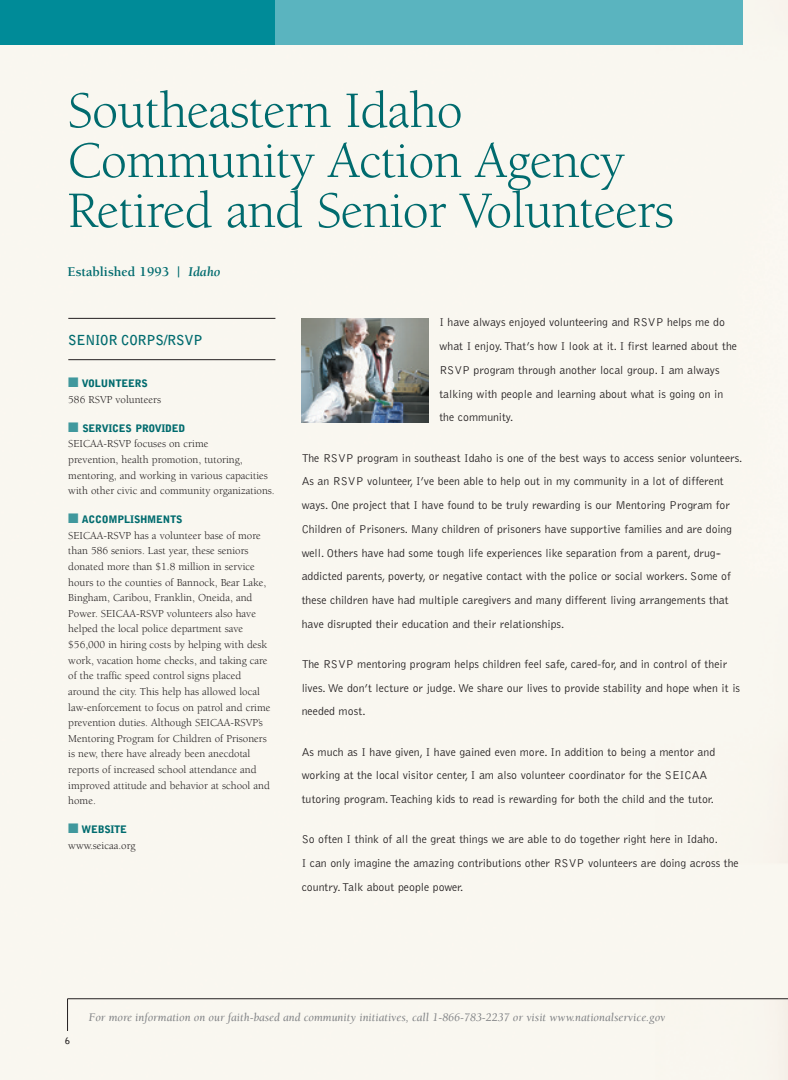
<style>
.page{position:relative;width:788px;height:1080px;background:#f9f7f0}
.page>*{position:absolute;margin:0;border:0;box-sizing:border-box;transform-origin:0 0}
.t1{font:52.5px/50px "Berkeley";letter-spacing:-.015em;color:#006b6e}
.t2{font:700 13.75px "Berkeley";color:#006b6e}
.t3{font:700 13.75px "Bell Gothic";letter-spacing:-.015em;color:#006b6e}
.t4{font:italic 11.88px "Berkeley";color:#808285}
.t5{font:300 11.75px/23.8px "Bell Gothic";color:#231f20}
.t6{font:11px/15.6px "Berkeley";color:#231f20}
.t7{font:900 10.25px "Bell Gothic";letter-spacing:-.02em;color:#006b6e}
.t8{font:700 8.75px "Bell Gothic";color:#231f20}
.s1{font-style:italic}
.s2{color:#40989d}
</style>
<div class="page">
<div style="left:275px;top:0;width:467px;height:45px;background:#5ab4bf"></div>
<div style="left:0;top:0;width:275px;height:45px;background:#008b98"></div>
<hr style="left:67px;top:999px;width:1px;height:32px;background:#231f20">
<hr style="left:68px;top:318px;width:207px;height:1px;background:#231f20">
<hr style="left:68px;top:359px;width:207px;height:1px;background:#231f20">
<hr style="left:68px;top:998px;width:720px;height:1px;background:#231f20">
<img style="left:302px;top:318px;width:126px;height:104px">
<h1 class="t1" style="left:68px;top:90px;width:607px">Southeastern Idaho<br>Community Action Agency<br>Retired and Senior Volunteers</h1>
<p class="t2" style="left:68px;top:266px;width:154px">Established 1993 | <span class="s1">Idaho</span></p>
<p class="t3" style="left:68px;top:335px;width:136px">SENIOR CORPS/RSVP</p>
<p class="t7" style="left:68px;top:380px;width:81px"><span class="s2">■</span> VOLUNTEERS</p>
<p class="t6" style="left:68px;top:393px;width:94px">586 RSVP volunteers</p>
<p class="t7" style="left:68px;top:424px;width:119px"><span class="s2">■</span> SERVICES PROVIDED</p>
<p class="t6" style="left:68px;top:437px;width:208px">SEICAA-RSVP focuses on crime<br>prevention, health promotion, tutoring, mentoring, and working in various capacities with other civic and community organizations.</p>
<p class="t7" style="left:68px;top:516px;width:116px"><span class="s2">■</span> ACCOMPLISHMENTS</p>
<p class="t6" style="left:68px;top:528px;width:203px">SEICAA-RSVP has a volunteer base of more than 586 seniors. Last year, these seniors donated more than $1.8 million in service hours to the counties of Bannock, Bear Lake, Bingham, Caribou, Franklin, Oneida, and Power. SEICAA-RSVP volunteers also have helped the local police department save $56,000 in hiring costs by helping with desk work, vacation home checks, and taking care of the traffic speed control signs placed around the city. This help has allowed local law-enforcement to focus on patrol and crime prevention duties. Although SEICAA-RSVP’s Mentoring Program for Children of Prisoners is new, there have already been anecdotal reports of increased school attendance and improved attitude and behavior at school and home.</p>
<p class="t7" style="left:68px;top:826px;width:60px"><span class="s2">■</span> WEBSITE</p>
<p class="t6" style="left:68px;top:838px;width:69px">www.seicaa.org</p>
<p class="t5" style="left:439px;top:311px;width:299px">I have always enjoyed volunteering and RSVP helps me do what I enjoy.That’s how I look at it. I first learned about the RSVP program through another local group. I am always talking with people and learning about what is going on in the community.</p>
<p class="t5" style="left:301px;top:446px;width:442px">The RSVP program in southeast Idaho is one of the best ways to access senior volunteers.<br>As an RSVP volunteer, I’ve been able to help out in my community in a lot of different ways. One project that I have found to be truly rewarding is our Mentoring Program for Children of Prisoners. Many children of prisoners have supportive families and are doing well. Others have had some tough life experiences like separation from a parent, drug-- addicted parents, poverty, or negative contact with the police or social workers. Some of these children have had multiple caregivers and many different living arrangements that have disrupted their education and their relationships.</p>
<p class="t5" style="left:301px;top:653px;width:440px">The RSVP mentoring program helps children feel safe, cared-for, and in control of their lives. We don’t lecture or judge. We share our lives to provide stability and hope when it is needed most.</p>
<p class="t5" style="left:301px;top:740px;width:415px">As much as I have given, I have gained even more. In addition to being a mentor and working at the local visitor center, I am also volunteer coordinator for the SEICAA tutoring program.Teaching kids to read is rewarding for both the child and the tutor.</p>
<p class="t5" style="left:301px;top:828px;width:438px">So often I think of all the great things we are able to do together right here in Idaho.<br>I can only imagine the amazing contributions other RSVP volunteers are doing across the country.Talk about people power.</p>
<p class="t8" style="left:65px;top:1038px;width:6px">6</p>
<p class="t4" style="left:89px;top:1013px;width:578px">For more information on our faith-based and community initiatives, call 1-866-783-2237 or visit www.nationalservice.gov</p>
</div>
